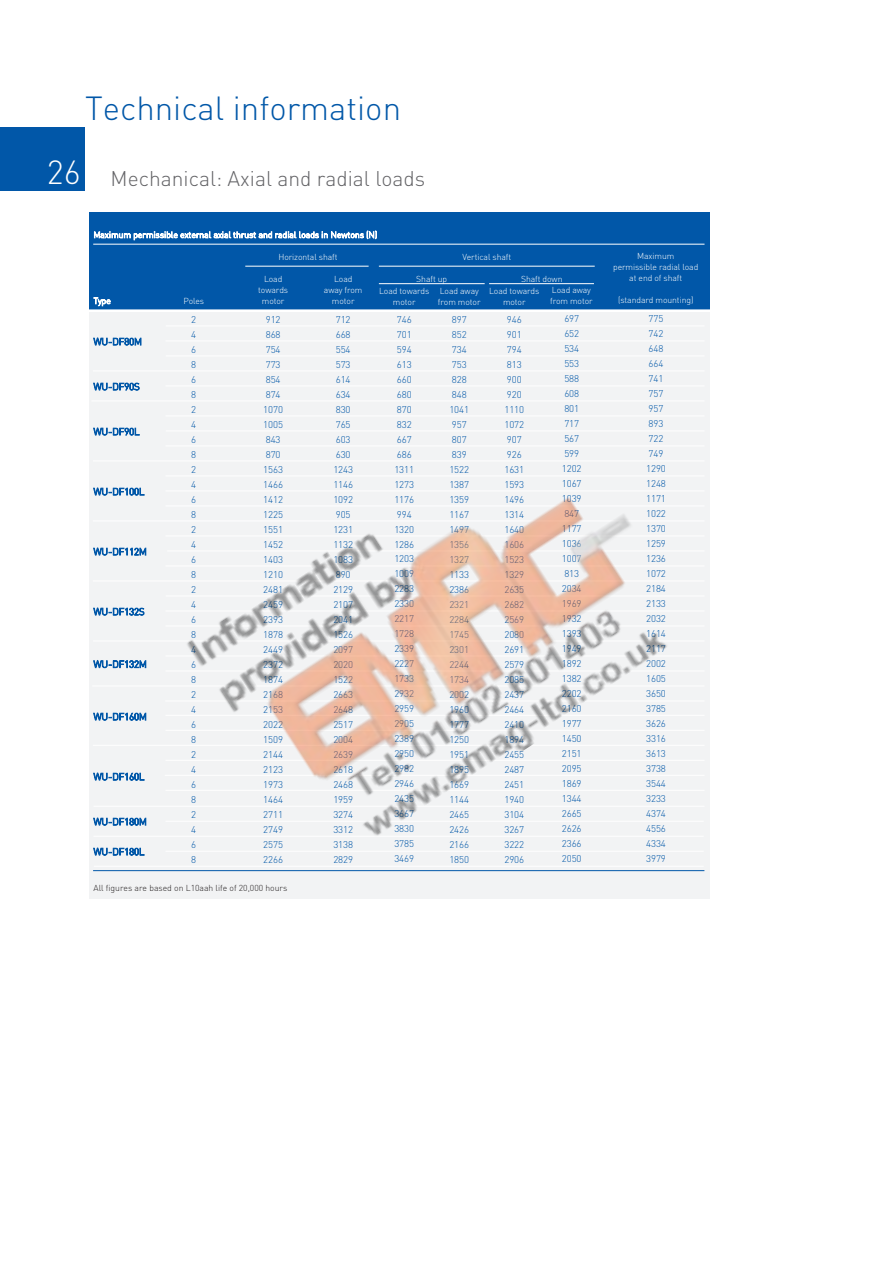
<style>
.page{position:relative;width:893px;height:1263px;background:#fff}
.page>*{position:absolute;margin:0;border:0;box-sizing:border-box;transform-origin:0 0}
.t1{font:33px "DIN Light";color:#0157a8}
.t2{font:33px "DIN Light";color:#fff}
.t3{font:21px "DIN Light";color:#636366}
.t4{font:9.75px/15px "DIN Light";letter-spacing:-.01em;color:#0157a8}
.t5{font:8.7px/10.9px "DIN Light";letter-spacing:-.01em;color:#fff;text-align:center}
.t6{font:8.7px "DIN Light";color:#231f20}
</style>
<div class="page">
<div style="left:0;top:128px;width:85px;height:63px;background:#0157a8"></div>
<div style="left:89px;top:312px;width:620px;height:586px;background:#f2f3f4"></div>
<hr style="left:165px;top:715px;width:539px;height:1px;background:#fff">
<hr style="left:165px;top:730px;width:539px;height:1px;background:#fff">
<hr style="left:93px;top:745px;width:611px;height:1px;background:#fff">
<hr style="left:165px;top:760px;width:539px;height:1px;background:#fff">
<hr style="left:165px;top:775px;width:539px;height:1px;background:#fff">
<hr style="left:165px;top:790px;width:539px;height:1px;background:#fff">
<div style="left:89px;top:213px;width:620px;height:97px;background:#0157a8"></div>
<hr style="left:89px;top:309px;width:628px;height:2px;background:#fff">
<hr style="left:93px;top:244px;width:611px;height:1px;background:#fff">
<hr style="left:166px;top:326px;width:538px;height:1px;background:#fff">
<hr style="left:165px;top:341px;width:539px;height:1px;background:#fff">
<hr style="left:166px;top:356px;width:538px;height:1px;background:#fff">
<hr style="left:93px;top:371px;width:611px;height:1px;background:#fff">
<hr style="left:165px;top:386px;width:539px;height:1px;background:#fff">
<hr style="left:91px;top:401px;width:613px;height:1px;background:#fff">
<hr style="left:165px;top:416px;width:539px;height:1px;background:#fff">
<hr style="left:166px;top:431px;width:538px;height:1px;background:#fff">
<hr style="left:165px;top:446px;width:539px;height:1px;background:#fff">
<hr style="left:93px;top:461px;width:611px;height:1px;background:#fff">
<hr style="left:165px;top:476px;width:539px;height:1px;background:#fff">
<hr style="left:165px;top:491px;width:539px;height:1px;background:#fff">
<hr style="left:165px;top:506px;width:539px;height:1px;background:#fff">
<hr style="left:93px;top:521px;width:611px;height:1px;background:#fff">
<hr style="left:165px;top:536px;width:539px;height:1px;background:#fff">
<hr style="left:167px;top:551px;width:537px;height:1px;background:#fff">
<hr style="left:165px;top:566px;width:539px;height:1px;background:#fff">
<hr style="left:93px;top:581px;width:611px;height:1px;background:#fff">
<hr style="left:166px;top:596px;width:538px;height:1px;background:#fff">
<hr style="left:165px;top:611px;width:539px;height:1px;background:#fff">
<hr style="left:165px;top:626px;width:539px;height:1px;background:#fff">
<hr style="left:93px;top:641px;width:611px;height:1px;background:#fff">
<hr style="left:165px;top:656px;width:539px;height:1px;background:#fff">
<hr style="left:165px;top:671px;width:539px;height:1px;background:#fff">
<hr style="left:92px;top:686px;width:612px;height:1px;background:#fff">
<hr style="left:165px;top:701px;width:539px;height:1px;background:#fff">
<hr style="left:93px;top:870px;width:611px;height:1px;background:#0157a8">
<hr style="left:245px;top:266px;width:124px;height:1px;background:#fff">
<hr style="left:379px;top:266px;width:216px;height:1px;background:#fff">
<hr style="left:379px;top:283px;width:106px;height:1px;background:#fff">
<hr style="left:165px;top:821px;width:539px;height:1px;background:#fff">
<hr style="left:93px;top:836px;width:611px;height:1px;background:#fff">
<hr style="left:165px;top:851px;width:539px;height:1px;background:#fff">
<hr style="left:94px;top:866px;width:610px;height:1px;background:#fff">
<hr style="left:94px;top:806px;width:610px;height:1px;background:#fff">
<hr style="left:489px;top:283px;width:105px;height:1px;background:#fff">
<img style="left:179px;top:389px;width:531px;height:485px">
<h1 class="t1" style="left:85px;top:88px;width:318px">Technical information</h1>
<h1 class="t2" style="left:47px;top:151px;width:35px">26</h1>
<h2 class="t3" style="left:111px;top:166px;width:316px">Mechanical: Axial and radial loads</h2>
<p class="t5" style="left:94px;top:229px;width:285px">Maximum permissible external axial thrust and radial loads in Newtons (N)</p>
<p class="t5" style="left:94px;top:295px;width:19px">Type</p>
<p class="t4" style="left:94px;top:334px;width:50px">WU-DF80M</p>
<p class="t4" style="left:94px;top:379px;width:48px">WU-DF90S</p>
<p class="t4" style="left:94px;top:424px;width:48px">WU-DF90L</p>
<p class="t4" style="left:94px;top:484px;width:52px">WU-DF100L</p>
<p class="t4" style="left:94px;top:544px;width:55px">WU-DF112M</p>
<p class="t4" style="left:94px;top:604px;width:53px">WU-DF132S</p>
<p class="t4" style="left:94px;top:656px;width:55px">WU-DF132M</p>
<p class="t4" style="left:94px;top:709px;width:55px">WU-DF160M</p>
<p class="t4" style="left:94px;top:769px;width:52px">WU-DF160L</p>
<p class="t4" style="left:94px;top:814px;width:55px">WU-DF180M</p>
<p class="t4" style="left:94px;top:844px;width:52px">WU-DF180L</p>
<p class="t5" style="left:183px;top:295px;width:22px">Poles</p>
<p class="t4" style="left:191px;top:312px;width:7px;text-align:justify">2<br>4<br>6<br>8<br>6<br>8<br>2<br>4<br>6<br>8<br>2<br>4<br>6<br>8<br>2<br>4<br>6<br>8<br>2<br>4<br>6<br>8<br>4<br>6<br>8<br>2<br>4<br>6<br>8<br>2<br>4<br>6<br>8<br>2<br>4<br>6<br>8</p>
<p class="t5" style="left:613px;top:251px;width:87px">Maximum<br>permissible radial load at end of shaft</p>
<p class="t5" style="left:618px;top:295px;width:77px">(standard mounting)</p>
<p class="t5" style="left:278px;top:251px;width:61px">Horizontal shaft</p>
<p class="t5" style="left:462px;top:251px;width:50px">Vertical shaft</p>
<p class="t5" style="left:324px;top:273px;width:40px">Load away from motor</p>
<p class="t4" style="left:333px;top:312px;width:21px">712<br>668<br>554<br>573<br>614<br>634<br>830<br>765<br>603<br>630<br>1243<br>1146<br>1092<br>905<br>1231<br>1132<br>1083<br>890<br>2129<br>2107<br>2041<br>1526<br>2097<br>2020<br>1522<br>2663<br>2648<br>2517<br>2004<br>2639<br>2618<br>2468<br>1959<br>3274<br>3312<br>3138<br>2829</p>
<p class="t4" style="left:394px;top:311px;width:21px">746<br>701<br>594<br>613<br>660<br>680<br>870<br>832<br>667<br>686<br>1311<br>1273<br>1176<br>994<br>1320<br>1286<br>1203<br>1009<br>2283<br>2330<br>2217<br>1728<br>2339<br>2227<br>1733<br>2932<br>2959<br>2905<br>2389<br>2950<br>2982<br>2946<br>2435<br>3667<br>3830<br>3785<br>3469</p>
<p class="t5" style="left:416px;top:273px;width:32px">Shaft up</p>
<p class="t5" style="left:521px;top:273px;width:43px">Shaft down</p>
<p class="t5" style="left:258px;top:273px;width:31px">Load towards motor</p>
<p class="t5" style="left:489px;top:285px;width:52px">Load towards motor</p>
<p class="t5" style="left:550px;top:284px;width:44px;text-align:left">Load away from motor</p>
<p class="t5" style="left:379px;top:285px;width:52px">Load towards motor</p>
<p class="t5" style="left:438px;top:285px;width:44px;text-align:left">Load away from motor</p>
<p class="t4" style="left:562px;top:311px;width:21px">697<br>652<br>534<br>553<br>588<br>608<br>801<br>717<br>567<br>599<br>1202<br>1067<br>1039<br>847<br>1177<br>1036<br>1007<br>813<br>2034<br>1969<br>1932<br>1393<br>1949<br>1892<br>1382<br>2202<br>2160<br>1977<br>1450<br>2151<br>2095<br>1869<br>1344<br>2665<br>2626<br>2366<br>2050</p>
<p class="t4" style="left:646px;top:311px;width:21px">775<br>742<br>648<br>664<br>741<br>757<br>957<br>893<br>722<br>749<br>1290<br>1248<br>1171<br>1022<br>1370<br>1259<br>1236<br>1072<br>2184<br>2133<br>2032<br>1614<br>2117<br>2002<br>1605<br>3650<br>3785<br>3626<br>3316<br>3613<br>3738<br>3544<br>3233<br>4374<br>4556<br>4334<br>3979</p>
<p class="t4" style="left:504px;top:312px;width:21px">946<br>901<br>794<br>813<br>900<br>920<br>1110<br>1072<br>907<br>926<br>1631<br>1593<br>1496<br>1314<br>1640<br>1606<br>1523<br>1329<br>2635<br>2682<br>2569<br>2080<br>2691<br>2579<br>2085<br>2437<br>2464<br>2410<br>1894<br>2455<br>2487<br>2451<br>1940<br>3104<br>3267<br>3222<br>2906</p>
<p class="t4" style="left:449px;top:312px;width:21px">897<br>852<br>734<br>753<br>828<br>848<br>1041<br>957<br>807<br>839<br>1522<br>1387<br>1359<br>1167<br>1497<br>1356<br>1327<br>1133<br>2386<br>2321<br>2284<br>1745<br>2301<br>2244<br>1734<br>2002<br>1960<br>1777<br>1250<br>1951<br>1895<br>1669<br>1144<br>2465<br>2426<br>2166<br>1850</p>
<p class="t4" style="left:263px;top:312px;width:21px">912<br>868<br>754<br>773<br>854<br>874<br>1070<br>1005<br>843<br>870<br>1563<br>1466<br>1412<br>1225<br>1551<br>1452<br>1403<br>1210<br>2481<br>2459<br>2393<br>1878<br>2449<br>2372<br>1874<br>2168<br>2153<br>2022<br>1509<br>2144<br>2123<br>1973<br>1464<br>2711<br>2749<br>2575<br>2266</p>
<p class="t6" style="left:94px;top:882px;width:195px">All figures are based on L10aah life of 20,000 hours</p>
</div>
